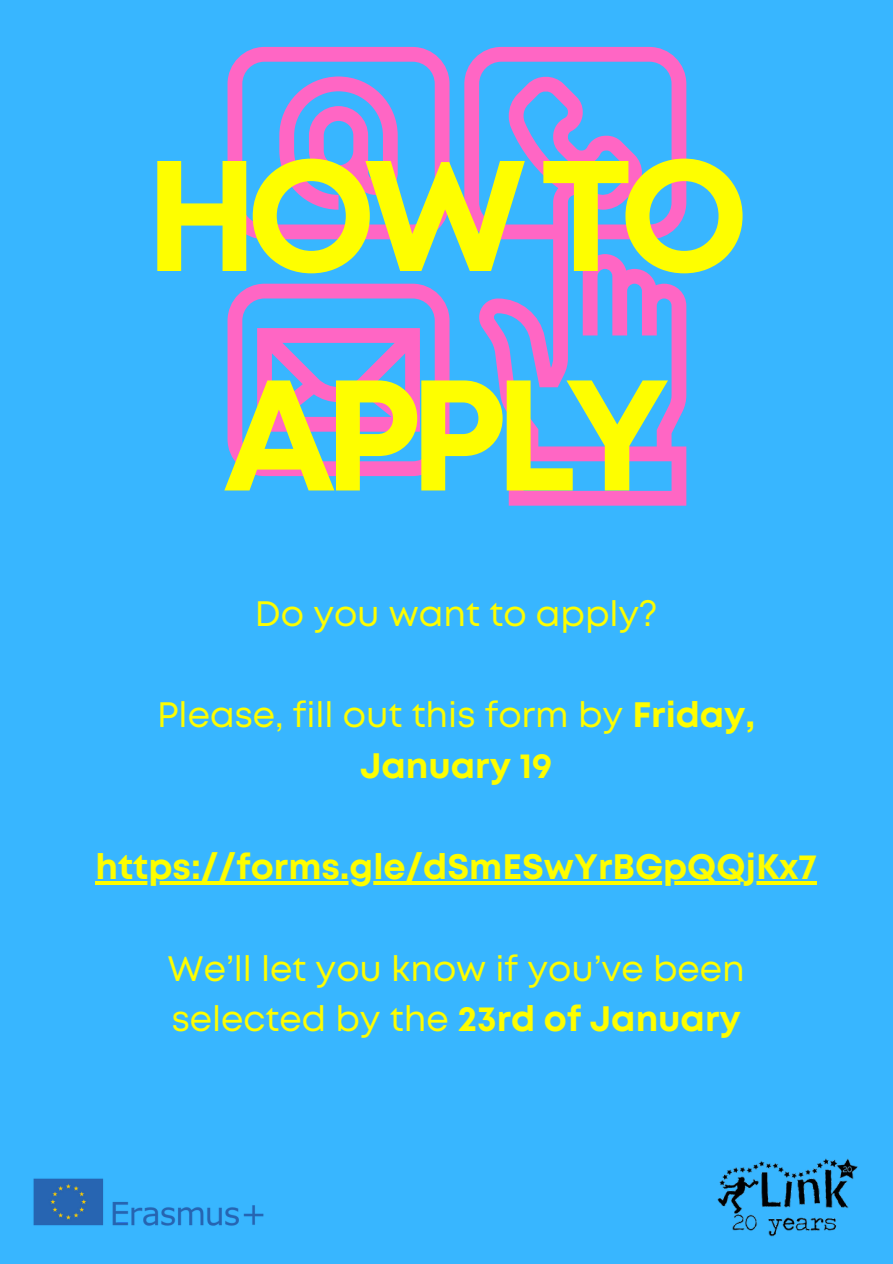
<style>
.page{position:relative;width:893px;height:1264px;background:#fff}
.page>*{position:absolute;margin:0;border:0;box-sizing:border-box;transform-origin:0 0}
.t1{font:700 157.05px/219.3px "Mont";letter-spacing:-.08em;color:#fefe00;text-align:center}
.t2{font:35.25px/50.7px "Mont";color:#fefe00;text-align:center}
.t3{font:700 35.25px "Mont";color:#fefe00}
.s1{font-weight:700}
</style>
<div class="page">
<div style="left:0;top:0;width:892px;height:1263px;background:#38b6ff"></div>
<svg style="left:464px;top:47px;width:222px;height:458px"></svg>
<svg style="left:227px;top:47px;width:222px;height:192px"></svg>
<svg style="left:227px;top:284px;width:222px;height:192px"></svg>
<hr style="left:95px;top:881px;width:721px;height:4px;background:#fefe00">
<img style="left:717px;top:1158px;width:141px;height:79px">
<img style="left:33px;top:1178px;width:231px;height:48px">
<p class="t1" style="left:145px;top:118px;width:605px">HOW TO<br>APPLY</p>
<p class="t2" style="left:255px;top:591px;width:404px">Do you want to apply?</p>
<p class="t2" style="left:157px;top:692px;width:599px">Please, fill out this form by <span class="s1">Friday,<br>January 19</span></p>
<p class="t3" style="left:95px;top:853px;width:722px">https://forms.gle/dSmESwYrBGpQQjKx7</p>
<p class="t2" style="left:167px;top:945px;width:579px;text-align:left">We’ll let you know if you’ve been selected by the <span class="s1">23rd of January</span></p>
</div>
